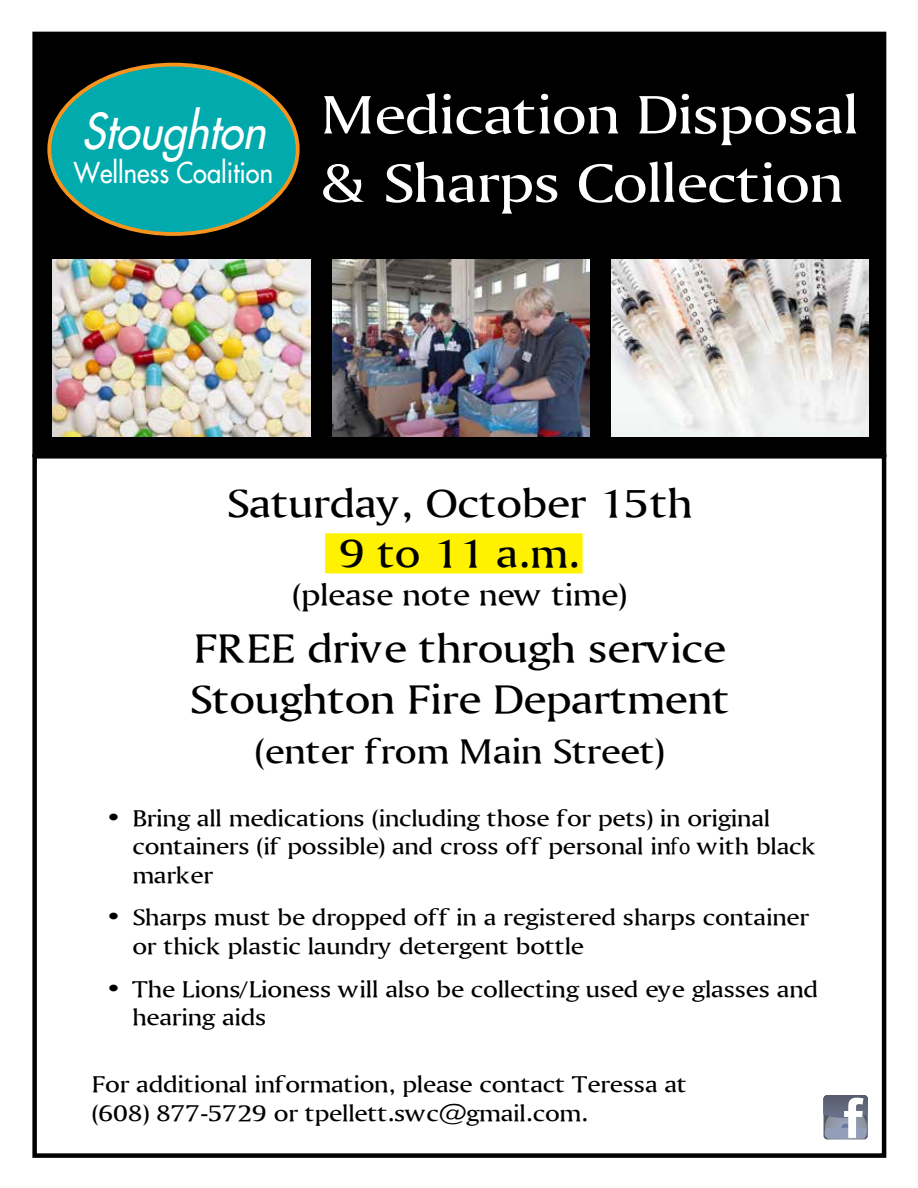
<style>
.page{position:relative;width:918px;height:1188px;background:#fff}
.page>*{position:absolute;margin:0;border:0;box-sizing:border-box;transform-origin:0 0}
.t1{font:57px/68.4px "Ameretto Wide Normal";color:#fff}
.t2{font:italic 49.05px "Fusi";color:#fff;scale:.92 1}
.t3{font:42px/50.4px "Ameretto Wide Normal";color:#000;text-align:center}
.t4{font:36px "Ameretto Wide Normal";color:#000}
.t5{font:31.5px "Ameretto Wide Normal";color:#000}
.t6{font:28.65px "Fusi Normal";color:#fff;scale:.92 1}
.t7{font:24px/28.8px "Ameretto Wide Normal";color:#000}
</style>
<div class="page">
<div style="left:32px;top:454px;width:854px;height:704px;border:4px solid #000"></div>
<div style="left:325px;top:533px;width:258px;height:40px;background:#fff200;border:2px solid #fff200"></div>
<div style="left:33px;top:32px;width:853px;height:424px;background:#000"></div>
<div style="left:32px;top:32px;width:854px;height:425px;border:2px solid #000"></div>
<svg style="left:824px;top:1095px;width:44px;height:45px"></svg>
<div style="left:49px;top:65px;width:249px;height:169px;background:#00aaad;border-radius:50%"></div>
<div style="left:47px;top:63px;width:253px;height:173px;border:4px solid #f7941e;border-radius:50%"></div>
<img style="left:332px;top:260px;width:258px;height:177px">
<img style="left:611px;top:260px;width:258px;height:177px">
<img style="left:53px;top:260px;width:257px;height:177px">
<h2 class="t2" style="left:82px;top:100px;width:201px">Stoughton</h2>
<p class="t6" style="left:74px;top:155px;width:218px">Wellness Coalition</p>
<h1 class="t1" style="left:321px;top:79px;width:538px">Medication Disposal &amp; Sharps Collection</h1>
<h3 class="t3" style="left:226px;top:477px;width:467px">Saturday, October 15th<br>9 to 11 a.m.</h3>
<h3 class="t5" style="left:292px;top:575px;width:336px">(please note new time)</h3>
<h3 class="t3" style="left:189px;top:622px;width:541px;text-align:left">FREE drive through service<br>Stoughton Fire Department</h3>
<h3 class="t4" style="left:254px;top:729px;width:411px">(enter from Main Street)</h3>
<p class="t7" style="left:132px;top:803px;width:685px;text-indent:-27px">• Bring all medications (including those for pets) in original containers (if possible) and cross off personal info with black marker</p>
<p class="t7" style="left:132px;top:903px;width:678px;text-indent:-27px">• Sharps must be dropped off in a registered sharps container or thick plastic laundry detergent bottle</p>
<p class="t7" style="left:132px;top:974px;width:687px;text-indent:-27px">• The Lions/Lioness will also be collecting used eye glasses and hearing aids</p>
<p class="t7" style="left:92px;top:1069px;width:597px">For additional information, please contact Teressa at (608) 877-5729 or tpellett.swc@gmail.com.</p>
</div>
